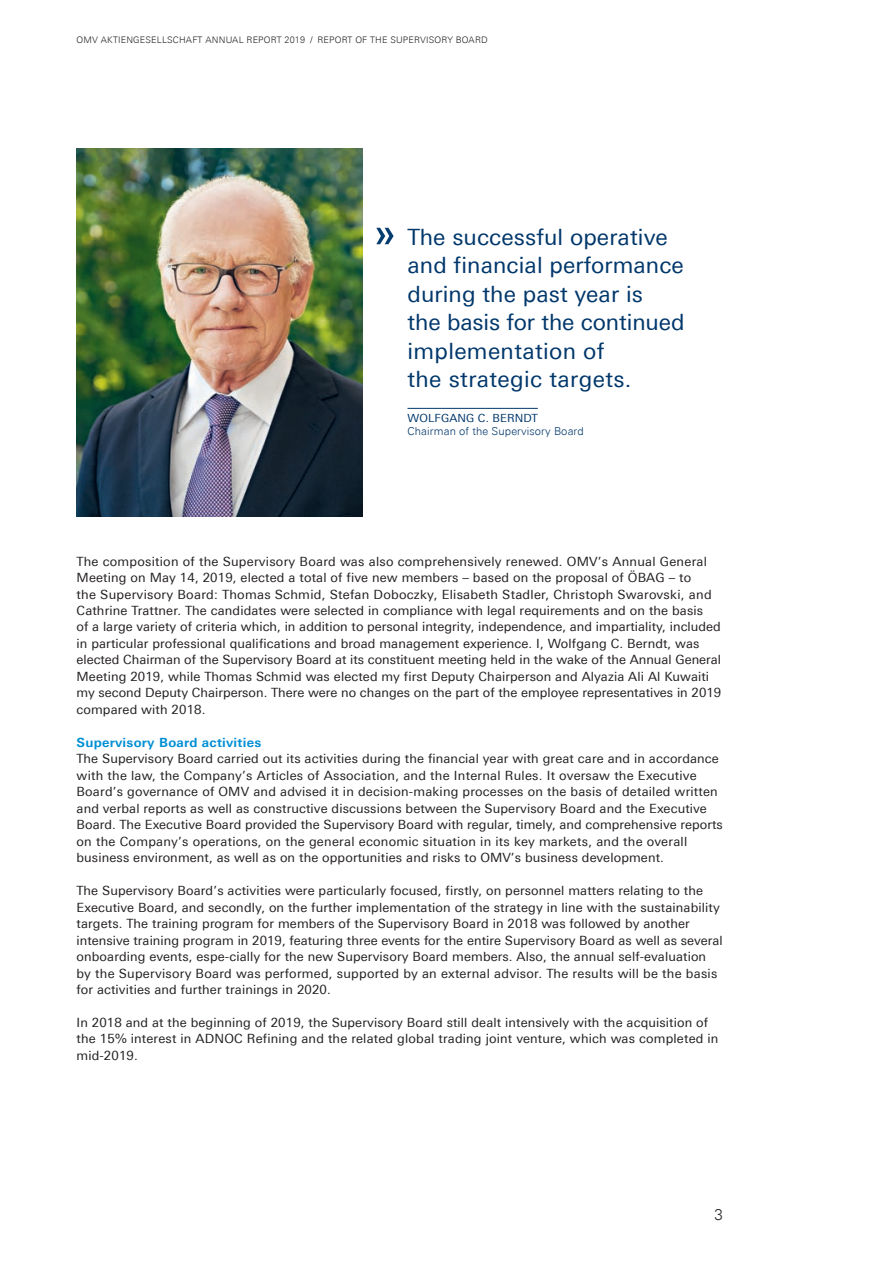
<style>
.page{position:relative;width:893px;height:1263px;background:#fff}
.page>*{position:absolute;margin:0;border:0;box-sizing:border-box;transform-origin:0 0}
.t1{font:22.5px/28.5px "Univers Next Pro";letter-spacing:.005em;color:#00376b}
.t2{font:300 15px "Univers Next Pro";color:#231f20}
.t3{font:12.75px/16.5px "Univers Next Pro";letter-spacing:.01em;color:#231f20}
.t4{font:700 12.75px "Univers Next Pro";letter-spacing:.02em;color:#008fd5}
.t5{font:11.25px "Univers Next Pro";letter-spacing:.01em;color:#00376b}
.t6{font:300 10.95px "Univers Next Pro";letter-spacing:.01em;color:#00376b}
.t7{font:300 9px "Univers Next Pro";letter-spacing:.02em;color:#231f20}
</style>
<div class="page">
<img style="left:77px;top:149px;width:285px;height:367px">
<svg style="left:376px;top:228px;width:18px;height:16px"></svg>
<hr style="left:407px;top:408px;width:131px;height:1px;background:#00376b">
<p class="t7" style="left:77px;top:34px;width:413px">OMV AKTIENGESELLSCHAFT ANNUAL REPORT 2019 / REPORT OF THE SUPERVISORY BOARD</p>
<h1 class="t1" style="left:407px;top:222px;width:278px">The successful operative and financial performance during the past year is<br>the basis for the continued implementation of<br>the strategic targets.</h1>
<p class="t5" style="left:407px;top:411px;width:132px">WOLFGANG C. BERNDT</p>
<p class="t6" style="left:407px;top:425px;width:178px">Chairman of the Supervisory Board</p>
<p class="t3" style="left:77px;top:553px;width:646px">The composition of the Supervisory Board was also comprehensively renewed. OMV’s Annual General Meeting on May 14, 2019, elected a total of five new members – based on the proposal of ÖBAG – to<br>the Supervisory Board: Thomas Schmid, Stefan Doboczky, Elisabeth Stadler, Christoph Swarovski, and Cathrine Trattner. The candidates were selected in compliance with legal requirements and on the basis<br>of a large variety of criteria which, in addition to personal integrity, independence, and impartiality, included in particular professional qualifications and broad management experience. I, Wolfgang C. Berndt, was elected Chairman of the Supervisory Board at its constituent meeting held in the wake of the Annual General Meeting 2019, while Thomas Schmid was elected my first Deputy Chairperson and Alyazia Ali Al Kuwaiti my second Deputy Chairperson. There were no changes on the part of the employee representatives in 2019 compared with 2018.</p>
<p class="t4" style="left:77px;top:735px;width:186px">Supervisory Board activities</p>
<p class="t3" style="left:77px;top:750px;width:648px">The Supervisory Board carried out its activities during the financial year with great care and in accordance with the law, the Company’s Articles of Association, and the Internal Rules. It oversaw the Executive Board’s governance of OMV and advised it in decision-making processes on the basis of detailed written and verbal reports as well as constructive discussions between the Supervisory Board and the Executive Board. The Executive Board provided the Supervisory Board with regular, timely, and comprehensive reports on the Company’s operations, on the general economic situation in its key markets, and the overall business environment, as well as on the opportunities and risks to OMV’s business development.</p>
<p class="t3" style="left:77px;top:882px;width:648px">The Supervisory Board’s activities were particularly focused, firstly, on personnel matters relating to the Executive Board, and secondly, on the further implementation of the strategy in line with the sustainability targets. The training program for members of the Supervisory Board in 2018 was followed by another intensive training program in 2019, featuring three events for the entire Supervisory Board as well as several onboarding events, espe--cially for the new Supervisory Board members. Also, the annual self-evaluation by the Supervisory Board was performed, supported by an external advisor. The results will be the basis for activities and further trainings in 2020.</p>
<p class="t3" style="left:77px;top:1014px;width:643px">In 2018 and at the beginning of 2019, the Supervisory Board still dealt intensively with the acquisition of the 15% interest in ADNOC Refining and the related global trading joint venture, which was completed in mid-2019.</p>
<p class="t2" style="left:714px;top:1206px;width:10px">3</p>
</div>
